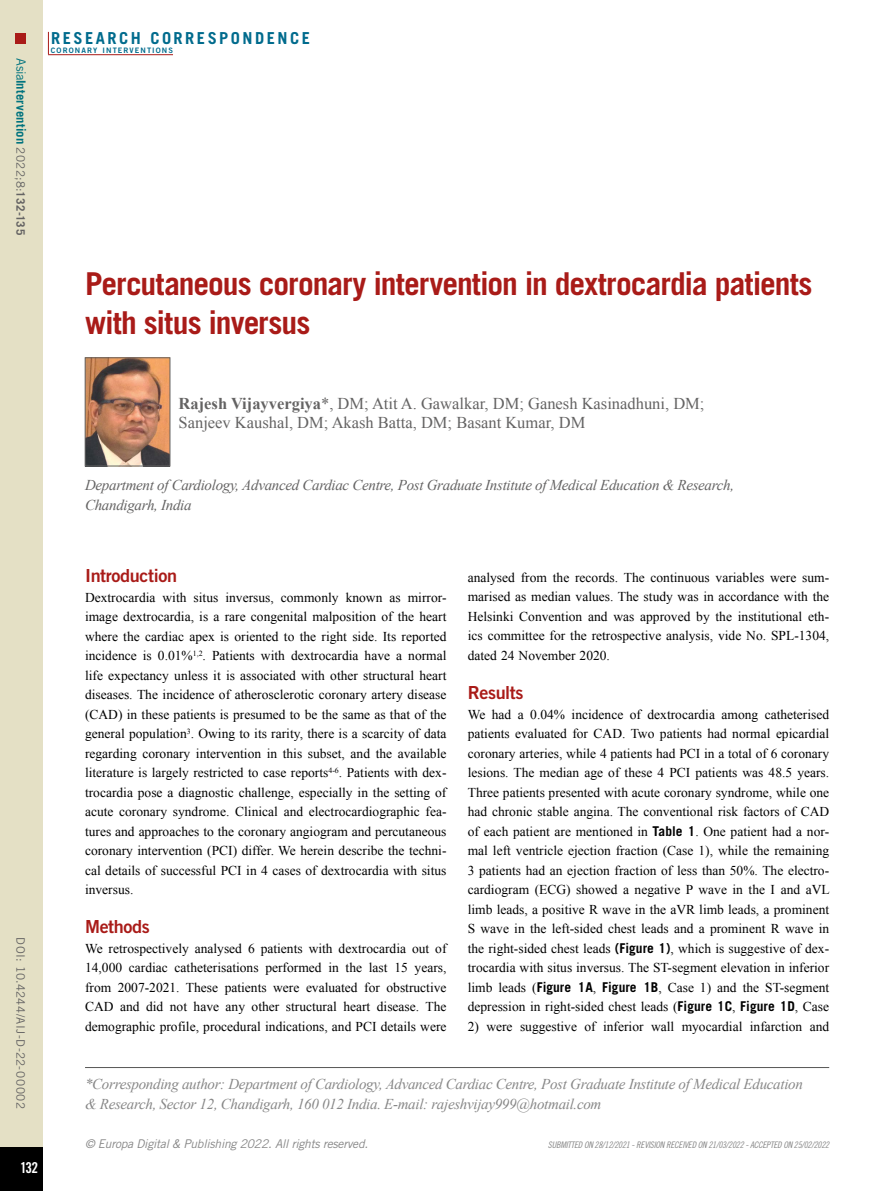
<style>
.page{position:relative;width:893px;height:1191px;background:#fff}
.page>*{position:absolute;margin:0;border:0;box-sizing:border-box;transform-origin:0 0}
.t1{font:700 31.5px/39px "Trade Gothic LT Std";letter-spacing:-.03em;color:#a91b18}
.t2{font:18px "Trade Gothic LT Std Bd 2";letter-spacing:-.02em;color:#a91b18}
.t3{font:16.5px/19.5px "Times New Roman";color:#646363}
.t4{font:700 16.5px "Trade Gothic LT Std";letter-spacing:.15em;color:#006b8d}
.t5{font:italic 15px/19.5px "Times New Roman";letter-spacing:-.02em;color:#878787}
.t6{font:italic 15px/19.5px "Times New Roman";letter-spacing:-.02em;color:#646363}
.t7{font:15px "Trade Gothic LT Std Bd Cn 20";color:#fff}
.t8{font:13.5px/19.5px "Times New Roman";color:#000;text-align:justify}
.t9{font:700 12.75px "Trade Gothic LT Std";letter-spacing:.005em;color:#00737e}
.t10{font:italic 12px "Trade Gothic LT Std";letter-spacing:-.02em;color:#878787}
.t11{font:11.7px "Trade Gothic LT Std";letter-spacing:.035em;color:#646363}
.t12{font:9px "Trade Gothic LT Std Cn 18 Obl";letter-spacing:-.02em;color:#878787}
.t13{font:7.5px "Trade Gothic LT Std Bd 2";letter-spacing:.145em;color:#006b8d}
.s1{font-weight:400}
.s2{font-weight:400;font-size:11.7px;color:#646363}
.s3{font-size:11.7px;color:#646363}
.s4{font-weight:700}
.s5{font-family:"Trade Gothic LT Std";font-weight:700}
</style>
<div class="page">
<div style="left:0;top:0;width:43px;height:1191px;background:#e4e0c5"></div>
<svg style="left:48px;top:32px;width:1px;height:22px"></svg>
<hr style="left:48px;top:54px;width:125px;height:1px;background:#a91b18">
<div style="left:0;top:1147px;width:43px;height:44px;background:#000"></div>
<div style="left:16px;top:34px;width:10px;height:10px;background:#a91b18"></div>
<hr style="left:85px;top:1067px;width:744px;height:1px;background:#575756">
<img style="left:87px;top:360px;width:81px;height:104px">
<div style="left:85px;top:358px;width:85px;height:108px;border:1px solid #646363"></div>
<p class="t9" style="left:29px;top:58px;width:178px;rotate:90deg"><span class="s1">Asia</span>Intervention <span class="s2">2022;8:</span><span class="s3">132-135</span></p>
<p class="t4" style="left:51px;top:28px;width:260px">RESEARCH CORRESPONDENCE</p>
<p class="t13" style="left:51px;top:45px;width:124px">CORONARY INTERVENTIONS</p>
<h1 class="t1" style="left:85px;top:264px;width:729px">Percutaneous coronary intervention in dextrocardia patients with situs inversus</h1>
<p class="t11" style="left:28px;top:937px;width:173px;rotate:90deg">DOI: 10.4244/AIJ-D-22-00002</p>
<p class="t7" style="left:20px;top:1158px;width:20px">132</p>
<p class="t3" style="left:179px;top:393px;width:527px"><span class="s4">Rajesh Vijayvergiya</span>*, DM; Atit A. Gawalkar, DM; Ganesh Kasinadhuni, DM;<br>Sanjeev Kaushal, DM; Akash Batta, DM; Basant Kumar, DM</p>
<p class="t6" style="left:85px;top:475px;width:651px">Department of Cardiology, Advanced Cardiac Centre, Post Graduate Institute of Medical Education &amp; Research,<br>Chandigarh, India</p>
<h2 class="t2" style="left:85px;top:564px;width:94px">Introduction</h2>
<p class="t8" style="left:85px;top:587px;width:363px">Dextrocardia with situs inversus, commonly known as mirror&shy;image dextrocardia, is a rare congenital malposition of the heart where the cardiac apex is oriented to the right side. Its reported incidence is 0.01%<sup>1,2</sup>. Patients with dextrocardia have a normal life expectancy unless it is associated with other structural heart diseases. The incidence of atherosclerotic coronary artery disease (CAD) in these patients is presumed to be the same as that of the general population<sup>3</sup>. Owing to its rarity, there is a scarcity of data regarding coronary intervention in this subset, and the available literature is largely restricted to case reports<sup>4-6</sup>. Patients with dex&shy;trocardia pose a diagnostic challenge, especially in the setting of acute coronary syndrome. Clinical and electrocardiographic fea&shy;tures and approaches to the coronary angiogram and percutaneous coronary intervention (PCI) differ. We herein describe the techni&shy;cal details of successful PCI in 4 cases of dextrocardia with situs inversus.</p>
<h2 class="t2" style="left:85px;top:915px;width:66px">Methods</h2>
<p class="t8" style="left:85px;top:938px;width:363px">We retrospectively analysed 6 patients with dextrocardia out of 14,000 cardiac catheterisations performed in the last 15 years, from 2007-2021. These patients were evaluated for obstructive CAD and did not have any other structural heart disease. The demographic profile, procedural indications, and PCI details were</p>
<p class="t8" style="left:468px;top:567px;width:363px">analysed from the records. The continuous variables were sum&shy;marised as median values. The study was in accordance with the Helsinki Convention and was approved by the institutional eth&shy;ics committee for the retrospective analysis, vide No. SPL-1304, dated 24 November 2020.</p>
<h2 class="t2" style="left:468px;top:681px;width:57px">Results</h2>
<p class="t8" style="left:468px;top:704px;width:363px">We had a 0.04% incidence of dextrocardia among catheterised patients evaluated for CAD. Two patients had normal epicardial coronary arteries, while 4 patients had PCI in a total of 6 coronary lesions. The median age of these 4 PCI patients was 48.5 years.<br>Three patients presented with acute coronary syndrome, while one had chronic stable angina. The conventional risk factors of CAD of each patient are mentioned in <span class="s5">Table 1</span>. One patient had a nor&shy;mal left ventricle ejection fraction (Case 1), while the remaining 3 patients had an ejection fraction of less than 50%. The electro&shy;cardiogram (ECG) showed a negative P wave in the I and aVL limb leads, a positive R wave in the aVR limb leads, a prominent S wave in the left-sided chest leads and a prominent R wave in the right-sided chest leads <span class="s5">(Figure 1)</span>, which is suggestive of dex&shy;trocardia with situs inversus. The ST-segment elevation in inferior limb leads (<span class="s5">Figure 1A</span>, <span class="s5">Figure 1B</span>, Case 1) and the ST-segment depression in right-sided chest leads (<span class="s5">Figure 1C</span>, <span class="s5">Figure 1D</span>, Case</p>
<p class="t8" style="left:468px;top:1016px;width:363px">2) were suggestive of inferior wall myocardial infarction and</p>
<p class="t5" style="left:85px;top:1074px;width:719px">*Corresponding author: Department of Cardiology, Advanced Cardiac Centre, Post Graduate Institute of Medical Education &amp; Research, Sector 12, Chandigarh, 160 012 India. E-mail: rajeshvijay999@hotmail.com</p>
<p class="t10" style="left:85px;top:1137px;width:285px">© Europa Digital &amp; Publishing 2022. All rights reserved.</p>
<p class="t12" style="left:548px;top:1139px;width:283px">SUBMITTED ON 28/12/2021 - REVISION RECEIVED ON 21/03/2022 - ACCEPTED ON 25/02/2022</p>
</div>
